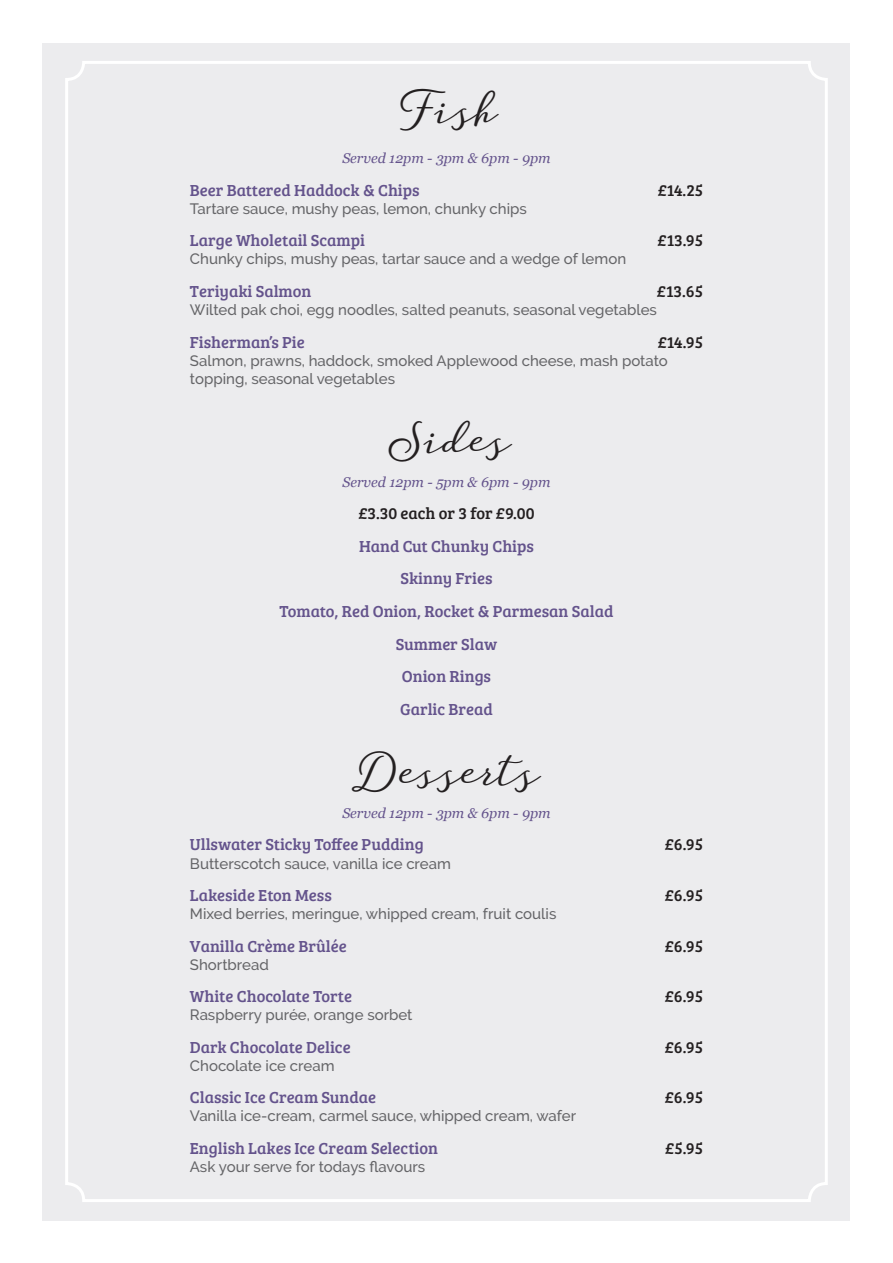
<style>
.page{position:relative;width:893px;height:1263px;background:#fff}
.page>*{position:absolute;margin:0;border:0;box-sizing:border-box;transform-origin:0 0}
.t1{font:700 34.05px "Guess";color:#231f20}
.t2{font:16.5px/32.5px "Bree Serif";color:#64538c;text-align:center}
.t3{font:16.5px "Bree Serif";color:#231f20}
.t4{font:500 15px/18px "Raleway";color:#656568}
.t5{font:italic 14.1px "Georgia";color:#64538c}
</style>
<div class="page">
<div style="left:43px;top:43px;width:807px;height:1177px;background:#ececee"></div>
<h1 class="t1" style="left:398px;top:87px;width:99px">Fish</h1>
<p class="t5" style="left:342px;top:148px;width:210px">Served 12pm - 3pm &amp; 6pm - 9pm</p>
<p class="t2" style="left:190px;top:173px;width:231px">Beer Battered Haddock &amp; Chips</p>
<p class="t3" style="left:658px;top:178px;width:47px">£14.25</p>
<p class="t4" style="left:190px;top:199px;width:339px">Tartare sauce, mushy peas, lemon, chunky chips</p>
<p class="t2" style="left:190px;top:224px;width:177px">Large Wholetail Scampi</p>
<p class="t3" style="left:658px;top:229px;width:47px">£13.95</p>
<p class="t4" style="left:190px;top:250px;width:438px">Chunky chips, mushy peas, tartar sauce and a wedge of lemon</p>
<p class="t2" style="left:190px;top:274px;width:123px">Teriyaki Salmon</p>
<p class="t3" style="left:657px;top:279px;width:48px">£13.65</p>
<p class="t4" style="left:190px;top:301px;width:468px">Wilted pak choi, egg noodles, salted peanuts, seasonal vegetables</p>
<p class="t2" style="left:190px;top:325px;width:116px">Fisherman’s Pie</p>
<p class="t3" style="left:658px;top:330px;width:47px">£14.95</p>
<p class="t4" style="left:190px;top:351px;width:479px">Salmon, prawns, haddock, smoked Applewood cheese, mash potato topping, seasonal vegetables</p>
<h1 class="t1" style="left:384px;top:417px;width:126px">Sides</h1>
<p class="t5" style="left:342px;top:472px;width:209px">Served 12pm - 5pm &amp; 6pm - 9pm</p>
<p class="t3" style="left:358px;top:502px;width:178px">£3.30 each or 3 for £9.00</p>
<p class="t2" style="left:279px;top:529px;width:335px">Hand Cut Chunky Chips<br>Skinny Fries<br>Tomato, Red Onion, Rocket &amp; Parmesan Salad<br>Summer Slaw<br>Onion Rings<br>Garlic Bread</p>
<h1 class="t1" style="left:355px;top:748px;width:184px">Desserts</h1>
<p class="t5" style="left:342px;top:803px;width:210px">Served 12pm - 3pm &amp; 6pm - 9pm</p>
<p class="t2" style="left:190px;top:828px;width:235px">Ullswater Sticky Toffee Pudding</p>
<p class="t3" style="left:665px;top:833px;width:40px">£6.95</p>
<p class="t4" style="left:190px;top:854px;width:262px">Butterscotch sauce, vanilla ice cream</p>
<p class="t2" style="left:190px;top:878px;width:143px">Lakeside Eton Mess</p>
<p class="t3" style="left:665px;top:883px;width:40px">£6.95</p>
<p class="t4" style="left:190px;top:905px;width:368px">Mixed berries, meringue, whipped cream, fruit coulis</p>
<p class="t2" style="left:190px;top:929px;width:158px">Vanilla Crème Brûlée</p>
<p class="t3" style="left:665px;top:934px;width:40px">£6.95</p>
<p class="t4" style="left:190px;top:955px;width:80px">Shortbread</p>
<p class="t2" style="left:190px;top:979px;width:164px">White Chocolate Torte</p>
<p class="t3" style="left:665px;top:984px;width:40px">£6.95</p>
<p class="t4" style="left:190px;top:1006px;width:224px">Raspberry purée, orange sorbet</p>
<p class="t2" style="left:190px;top:1030px;width:162px">Dark Chocolate Delice</p>
<p class="t3" style="left:665px;top:1035px;width:40px">£6.95</p>
<p class="t4" style="left:190px;top:1056px;width:146px">Chocolate ice cream</p>
<p class="t2" style="left:190px;top:1080px;width:188px">Classic Ice Cream Sundae</p>
<p class="t3" style="left:665px;top:1085px;width:40px">£6.95</p>
<p class="t4" style="left:190px;top:1107px;width:388px">Vanilla ice-cream, carmel sauce, whipped cream, wafer</p>
<p class="t2" style="left:190px;top:1131px;width:250px">English Lakes Ice Cream Selection</p>
<p class="t3" style="left:665px;top:1136px;width:39px">£5.95</p>
<p class="t4" style="left:190px;top:1157px;width:237px">Ask your serve for todays flavours</p>
</div>
